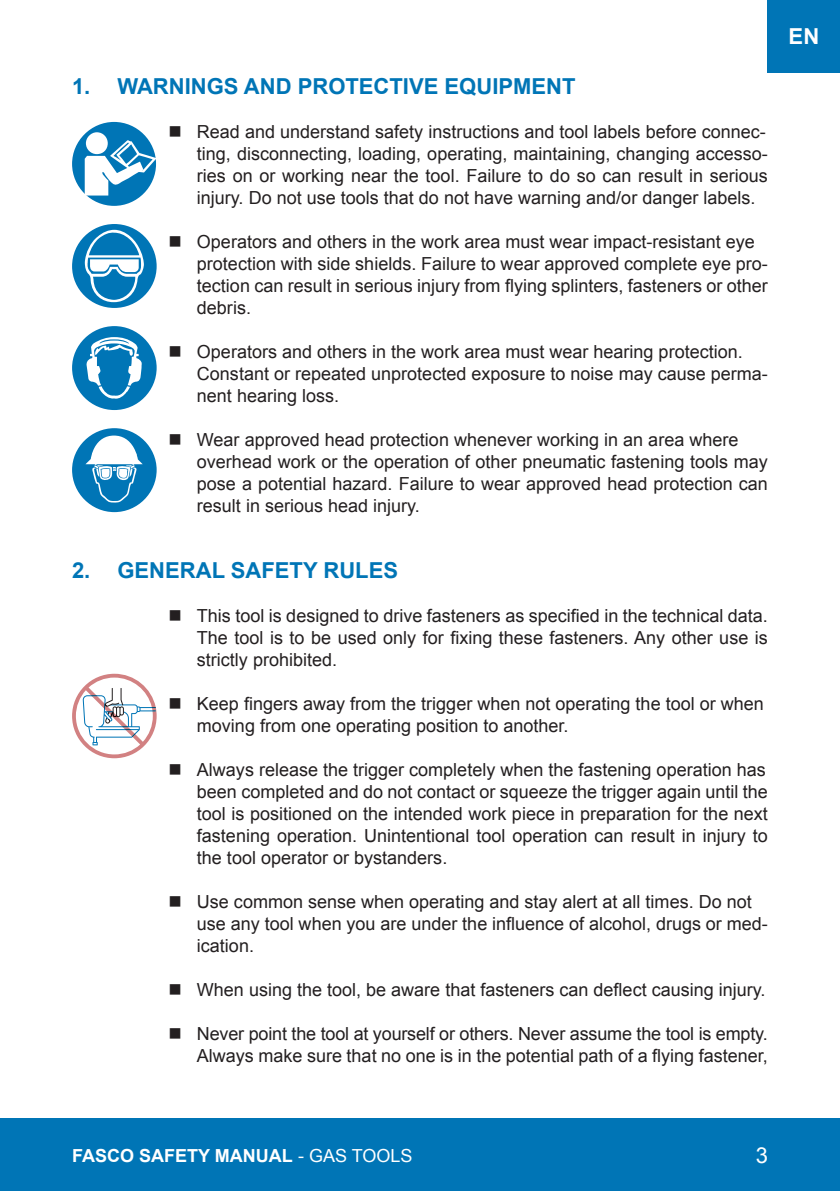
<style>
.page{position:relative;width:840px;height:1191px;background:#fff}
.page>*{position:absolute;margin:0;border:0;box-sizing:border-box;transform-origin:0 0}
.t1{font:700 22px "Arial";color:#0075b6}
.t2{font:700 22px "Arial";color:#fff}
.t3{font:22px "Arial";color:#fff}
.t4{font:18px/22px "Arial";color:#231f20}
.t5{font:700 18px "Arial";color:#fff}
.s1{font-weight:400}
</style>
<div class="page">
<div style="left:0;top:1119px;width:839px;height:72px;background:#0075b6"></div>
<div style="left:767px;top:0;width:72px;height:72px;background:#0075b6"></div>
<div style="left:72px;top:428px;width:84px;height:84px;background:#0075b6;border-radius:50%"></div>
<svg style="left:85px;top:435px;width:58px;height:68px"></svg>
<div style="left:72px;top:224px;width:84px;height:84px;background:#0075b6;border-radius:50%"></div>
<svg style="left:85px;top:230px;width:59px;height:72px"></svg>
<div style="left:72px;top:326px;width:84px;height:84px;background:#0075b6;border-radius:50%"></div>
<svg style="left:86px;top:337px;width:56px;height:62px"></svg>
<svg style="left:72px;top:674px;width:84px;height:84px"></svg>
<div style="left:72px;top:122px;width:84px;height:84px;background:#0075b6;border-radius:50%"></div>
<svg style="left:85px;top:132px;width:71px;height:63px"></svg>
<p class="t1" style="left:72px;top:72px;width:504px">1. WARNINGS AND PROTECTIVE EQUIPMENT</p>
<p class="t4" style="left:197px;top:121px;width:572px;text-align:justify">Read and understand safety instructions and tool labels before connec&shy;ting, disconnecting, loading, operating, maintaining, changing accesso&shy;ries on or working near the tool. Failure to do so can result in serious injury. Do not use tools that do not have warning and/or danger labels.</p>
<p class="t4" style="left:197px;top:231px;width:572px">Operators and others in the work area must wear impact-resistant eye protection with side shields. Failure to wear approved complete eye pro&shy;tection can result in serious injury from flying splinters, fasteners or other debris.</p>
<p class="t4" style="left:197px;top:341px;width:572px">Operators and others in the work area must wear hearing protection.<br>Constant or repeated unprotected exposure to noise may cause perma&shy;nent hearing loss.</p>
<p class="t4" style="left:197px;top:429px;width:572px">Wear approved head protection whenever working in an area where overhead work or the operation of other pneumatic fastening tools may pose a potential hazard. Failure to wear approved head protection can result in serious head injury.</p>
<p class="t1" style="left:72px;top:556px;width:327px">2. GENERAL SAFETY RULES</p>
<p class="t4" style="left:197px;top:605px;width:572px;text-align:justify">This tool is designed to drive fasteners as specified in the technical data.<br>The tool is to be used only for fixing these fasteners. Any other use is strictly prohibited.</p>
<p class="t4" style="left:197px;top:693px;width:568px">Keep fingers away from the trigger when not operating the tool or when moving from one operating position to another.</p>
<p class="t4" style="left:197px;top:759px;width:572px;text-align:justify">Always release the trigger completely when the fastening operation has been completed and do not contact or squeeze the trigger again until the tool is positioned on the intended work piece in preparation for the next fastening operation. Unintentional tool operation can result in injury to the tool operator or bystanders.</p>
<p class="t4" style="left:197px;top:891px;width:572px">Use common sense when operating and stay alert at all times. Do not use any tool when you are under the influence of alcohol, drugs or med&shy;ication.</p>
<p class="t4" style="left:197px;top:979px;width:569px">When using the tool, be aware that fasteners can deflect causing injury.</p>
<p class="t4" style="left:197px;top:1023px;width:572px">Never point the tool at yourself or others. Never assume the tool is empty.<br>Always make sure that no one is in the potential path of a flying fastener,</p>
<p class="t2" style="left:788px;top:21px;width:32px">EN</p>
<p class="t5" style="left:72px;top:1143px;width:342px">FASCO SAFETY MANUAL <span class="s1">- GAS TOOLS</span></p>
<p class="t3" style="left:755px;top:1141px;width:14px">3</p>
</div>
